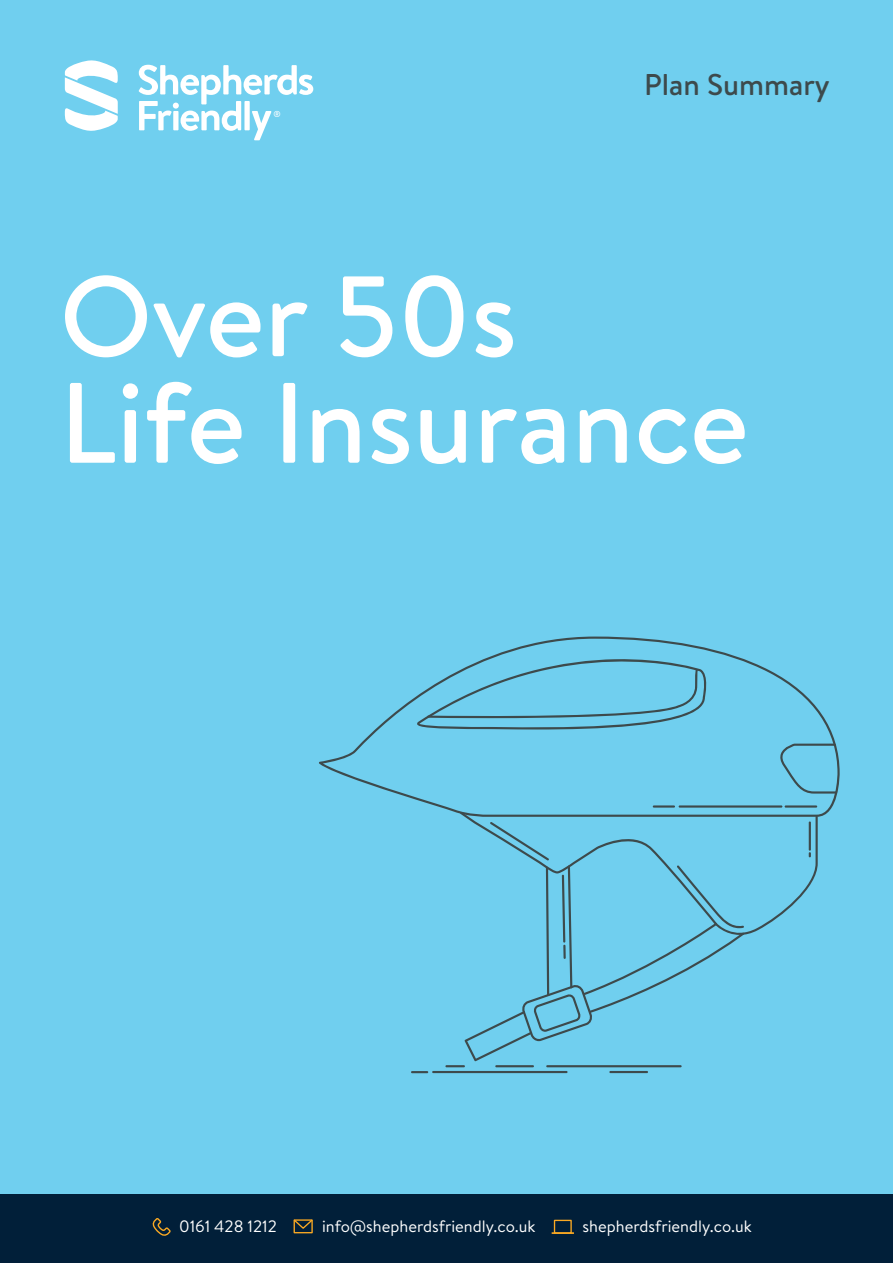
<style>
.page{position:relative;width:893px;height:1263px;background:#70cfef}
.page>*{position:absolute;margin:0;border:0;box-sizing:border-box;transform-origin:0 0}
.BODY{font:500 114px/106.5px "Brandon Text";color:#fff}
.BODY-2{font:500 30px "Brandon Text";color:#3d4a4c}
.BODY-3{font:16.5px "Brandon Text";color:#fff}
.t1{font:500 8.7px "Brandon Text";color:#fff}
</style>
<div class="page">
<div style="left:0;top:1195px;width:893px;height:68px;background:#011f39"></div>
<svg style="left:152px;top:1218px;width:19px;height:18px"></svg>
<div style="left:294px;top:1219px;width:19px;height:14px;border:1px solid #faa923"></div>
<svg style="left:293px;top:1219px;width:20px;height:11px"></svg>
<hr style="left:552px;top:1232px;width:22px;height:2px;background:#faa923">
<div style="left:554px;top:1220px;width:18px;height:14px;border:1px solid #faa923"></div>
<hr style="left:432px;top:1071px;width:136px;height:2px;background:#3d4a4c">
<hr style="left:495px;top:1065px;width:39px;height:2px;background:#3d4a4c">
<hr style="left:609px;top:1071px;width:39px;height:2px;background:#3d4a4c">
<hr style="left:546px;top:1065px;width:136px;height:2px;background:#3d4a4c">
<hr style="left:445px;top:1065px;width:20px;height:2px;background:#3d4a4c">
<svg style="left:411px;top:1071px;width:17px;height:2px"></svg>
<svg style="left:319px;top:649px;width:521px;height:168px"></svg>
<svg style="left:460px;top:812px;width:358px;height:123px"></svg>
<svg style="left:779px;top:744px;width:58px;height:49px"></svg>
<hr style="left:809px;top:821px;width:2px;height:30px;background:#3d4a4c">
<svg style="left:465px;top:822px;width:279px;height:239px"></svg>
<svg style="left:417px;top:636px;width:293px;height:93px"></svg>
<svg style="left:65px;top:60px;width:53px;height:71px"></svg>
<svg style="left:139px;top:65px;width:174px;height:75px"></svg>
<p class="t1" style="left:274px;top:108px;width:9px">®</p>
<p class="BODY-2" style="left:644px;top:64px;width:187px">Plan Summary</p>
<p class="BODY" style="left:60px;top:261px;width:691px">Over 50s<br>Life Insurance</p>
<p class="BODY-3" style="left:179px;top:1215px;width:99px">0161 428 1212</p>
<p class="BODY-3" style="left:322px;top:1215px;width:215px">info@shepherdsfriendly.co.uk</p>
<p class="BODY-3" style="left:582px;top:1215px;width:171px">shepherdsfriendly.co.uk</p>
</div>
